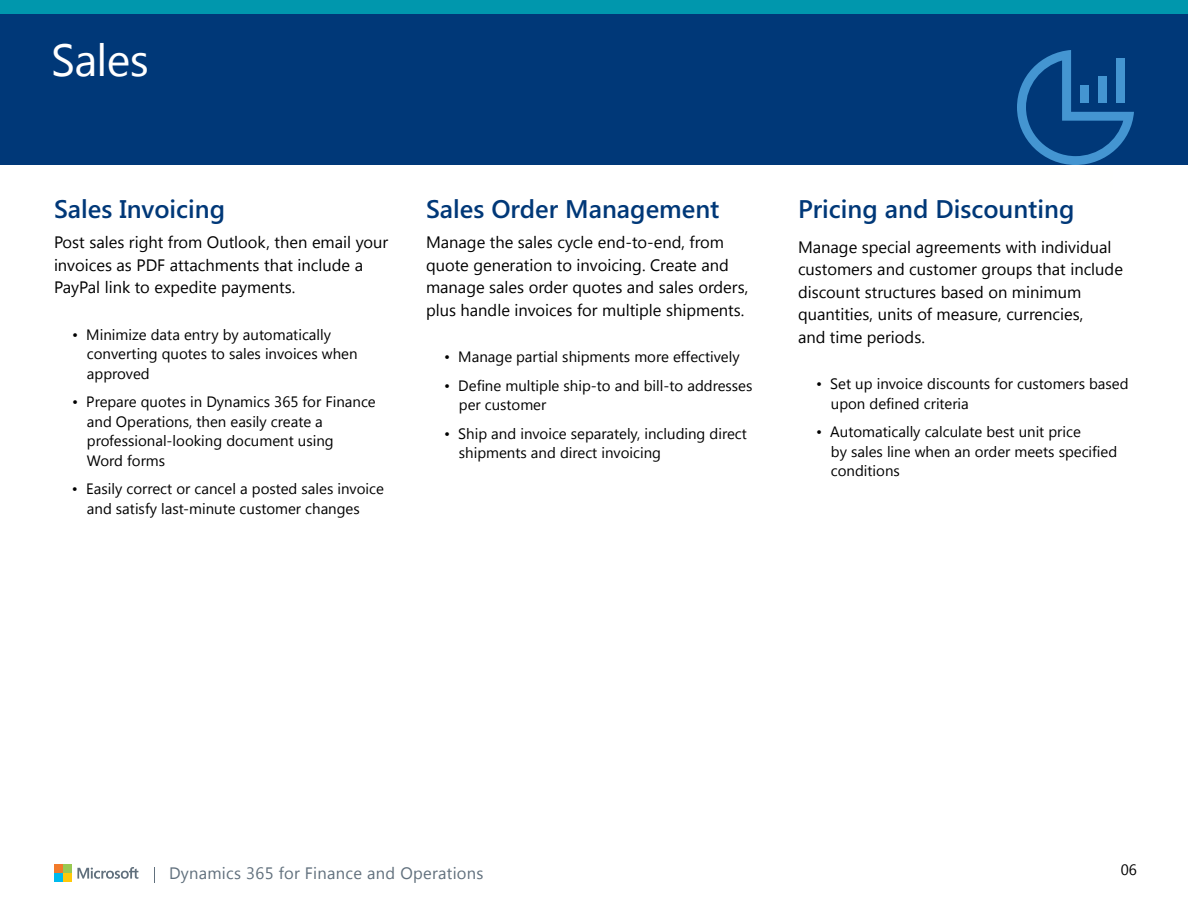
<style>
.page{position:relative;width:1188px;height:918px;background:#fff}
.page>*{position:absolute;margin:0;border:0;box-sizing:border-box;transform-origin:0 0}
.t1{font:45px "Segoe UI";letter-spacing:-.015em;color:#fff}
.t2{font:600 25.5px "Segoe UI";color:#003878}
.t3{font:16.5px/22.5px "Segoe UI";color:#000101}
.t4{font:16.5px "Segoe UI";letter-spacing:.02em;color:#61707d}
.t5{font:15px/19.5px "Segoe UI";color:#000101}
.t6{font:15px "Segoe UI";color:#000}
</style>
<div class="page">
<div style="left:0;top:0;width:1188px;height:165px;background:#003878"></div>
<div style="left:0;top:0;width:1188px;height:14px;background:#0097ad"></div>
<svg style="left:77px;top:867px;width:61px;height:12px"></svg>
<div style="left:54px;top:864px;width:9px;height:9px;background:#f27a2b"></div>
<div style="left:63px;top:864px;width:9px;height:9px;background:#99c952"></div>
<div style="left:54px;top:874px;width:9px;height:8px;background:#00baed"></div>
<div style="left:63px;top:874px;width:9px;height:8px;background:#ffc90a"></div>
<svg style="left:154px;top:867px;width:1px;height:15px"></svg>
<svg style="left:1017px;top:50px;width:117px;height:115px"></svg>
<div style="left:1080px;top:85px;width:9px;height:18px;background:#4495d1"></div>
<div style="left:1098px;top:76px;width:9px;height:27px;background:#4495d1"></div>
<div style="left:1116px;top:59px;width:9px;height:44px;background:#4495d1"></div>
<h1 class="t1" style="left:51px;top:29px;width:99px">Sales</h1>
<h2 class="t2" style="left:54px;top:191px;width:173px">Sales Invoicing</h2>
<p class="t3" style="left:54px;top:231px;width:336px">Post sales right from Outlook, then email your invoices as PDF attachments that include a<br>PayPal link to expedite payments.</p>
<p class="t5" style="left:87px;top:324px;width:272px;text-indent:-15px">• Minimize data entry by automatically converting quotes to sales invoices when approved</p>
<p class="t5" style="left:87px;top:392px;width:290px;text-indent:-15px">• Prepare quotes in Dynamics 365 for Finance and Operations, then easily create a professional-looking document using<br>Word forms</p>
<p class="t5" style="left:87px;top:479px;width:299px;text-indent:-15px">• Easily correct or cancel a posted sales invoice and satisfy last-minute customer changes</p>
<h2 class="t2" style="left:426px;top:191px;width:295px">Sales Order Management</h2>
<p class="t3" style="left:426px;top:231px;width:324px">Manage the sales cycle end-to-end, from quote generation to invoicing. Create and manage sales order quotes and sales orders, plus handle invoices for multiple shipments.</p>
<p class="t5" style="left:444px;top:347px;width:297px">• Manage partial shipments more effectively</p>
<p class="t5" style="left:459px;top:375px;width:295px;text-indent:-15px">• Define multiple ship-to and bill-to addresses per customer</p>
<p class="t5" style="left:459px;top:423px;width:290px;text-indent:-15px">• Ship and invoice separately, including direct shipments and direct invoicing</p>
<h2 class="t2" style="left:798px;top:191px;width:278px">Pricing and Discounting</h2>
<p class="t3" style="left:798px;top:235px;width:327px">Manage special agreements with individual customers and customer groups that include discount structures based on minimum quantities, units of measure, currencies,<br>and time periods.</p>
<p class="t5" style="left:831px;top:374px;width:299px;text-indent:-15px">• Set up invoice discounts for customers based upon defined criteria</p>
<p class="t5" style="left:831px;top:422px;width:288px;text-indent:-15px">• Automatically calculate best unit price<br>by sales line when an order meets specified conditions</p>
<p class="t4" style="left:169px;top:862px;width:316px">Dynamics 365 for Finance and Operations</p>
<p class="t6" style="left:1121px;top:859px;width:18px">06</p>
</div>
